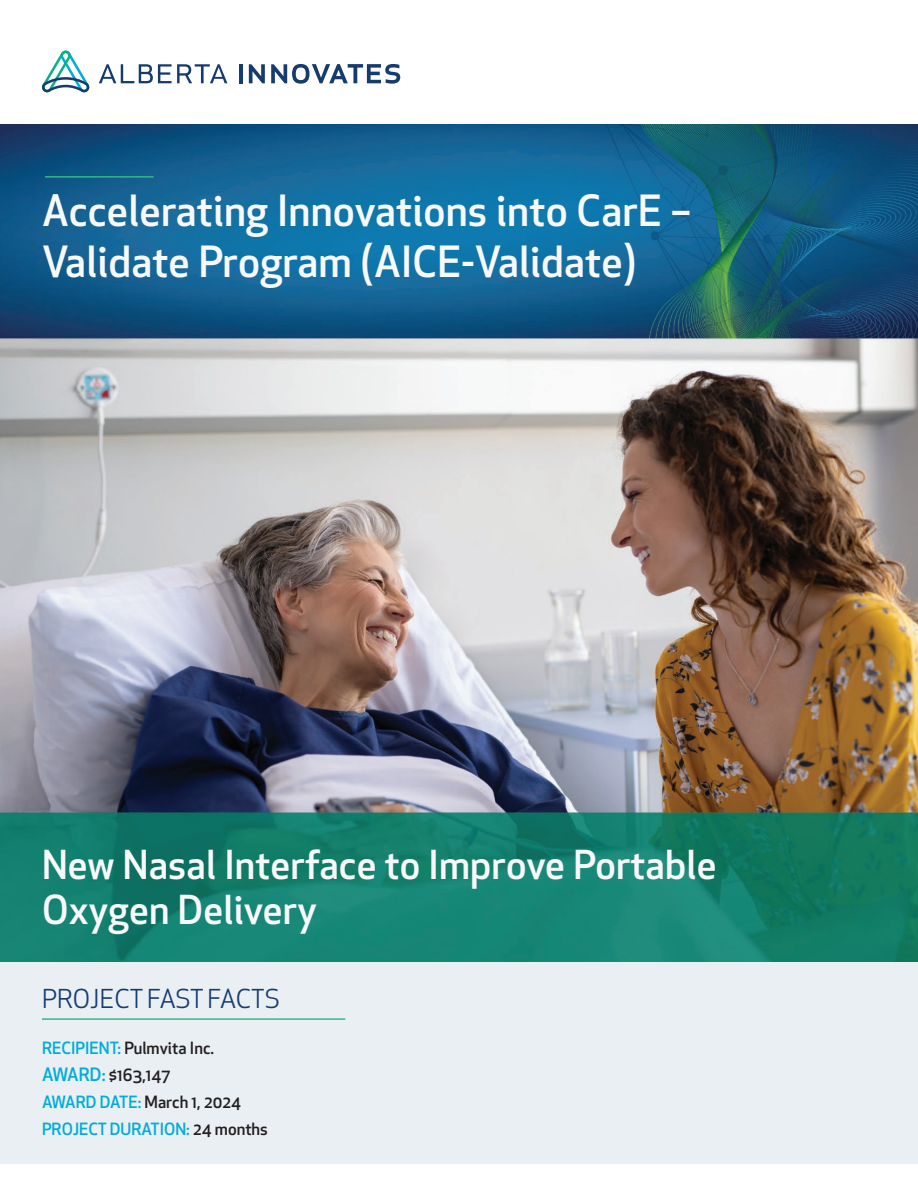
<style>
.page{position:relative;width:918px;height:1188px;background:#fff}
.page>*{position:absolute;margin:0;border:0;box-sizing:border-box;transform-origin:0 0}
.t1{font:500 42px/51px "Apex New";letter-spacing:.005em;color:#f8f8f9}
.t2{font:500 39px/45px "Apex New";letter-spacing:.005em;color:#f8f8f9}
.t3{font:25.5px "Apex New";letter-spacing:-.02em;color:#153c6e}
.t4{font:500 16.5px/27px "Apex New";color:#231f20}
.s1{color:#00acda}
.s2{font-size:18px;color:#00acda}
</style>
<div class="page">
<img style="left:0;top:124px;width:918px;height:839px">
<div style="left:0;top:963px;width:918px;height:201px;background:#e9eff3"></div>
<svg style="left:99px;top:64px;width:128px;height:19px"></svg>
<hr style="left:239px;top:64px;width:3px;height:19px;background:#153c6e">
<svg style="left:249px;top:64px;width:16px;height:19px"></svg>
<svg style="left:42px;top:50px;width:47px;height:42px"></svg>
<svg style="left:271px;top:64px;width:129px;height:20px"></svg>
<hr style="left:42px;top:1018px;width:303px;height:2px;background:#31b987">
<hr style="left:45px;top:176px;width:109px;height:2px;background:#31b987">
<h1 class="t1" style="left:42px;top:184px;width:651px">Accelerating Innovations into CarE –<br>Validate Program (AICE-Validate)</h1>
<h2 class="t2" style="left:42px;top:841px;width:676px">New Nasal Interface to Improve Portable<br>Oxygen Delivery</h2>
<h3 class="t3" style="left:42px;top:982px;width:240px">PROJECT FAST FACTS</h3>
<p class="t4" style="left:42px;top:1034px;width:227px"><span class="s1">RECIPIENT:</span> Pulmvita Inc.<br><span class="s2">AWARD:</span> $163,147<br><span class="s1">AWARD DATE:</span> March 1, 2024<br><span class="s1">PROJECT DURATION:</span> 24 months</p>
</div>
